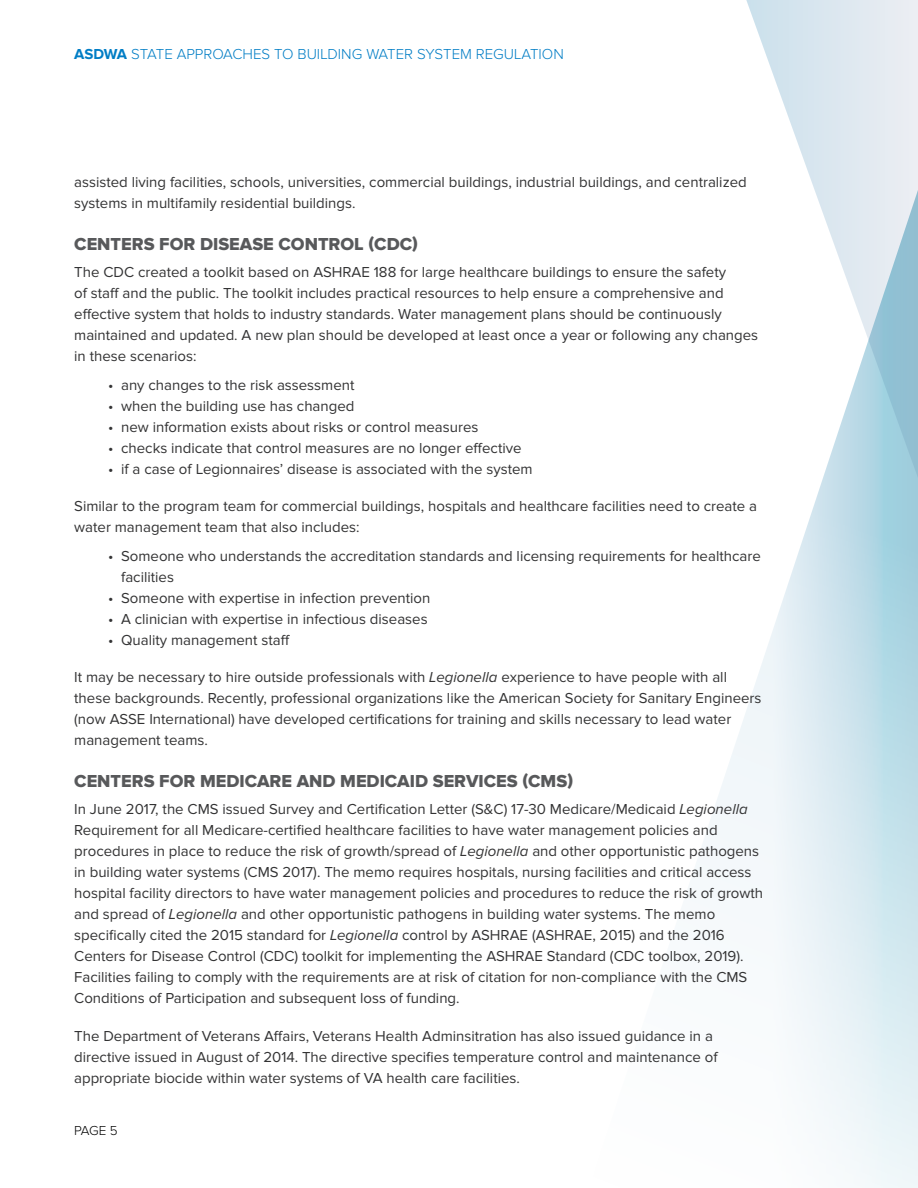
<style>
.page{position:relative;width:918px;height:1188px;background:#fff}
.page>*{position:absolute;margin:0;border:0;box-sizing:border-box;transform-origin:0 0}
.t1{font:18px "Proxima Nova Extrabld";color:#58595b}
.t2{font:15px/21px "Proxima Nova";color:#333334}
.t3{font:300 15px "Proxima Nova";color:#007dc5}
.t4{font:300 13.5px "Proxima Nova";color:#000}
.s1{font-weight:700}
.s2{font-style:italic}
</style>
<div class="page">
<svg style="left:746px;top:0;width:172px;height:153px"></svg>
<svg style="left:694px;top:153px;width:224px;height:1035px"></svg>
<p class="t3" style="left:74px;top:48px;width:491px"><span class="s1">ASDWA</span> STATE APPROACHES TO BUILDING WATER SYSTEM REGULATION</p>
<p class="t2" style="left:74px;top:172px;width:674px">assisted living facilities, schools, universities, commercial buildings, industrial buildings, and centralized systems in multifamily residential buildings.</p>
<p class="t1" style="left:74px;top:233px;width:345px">CENTERS FOR DISEASE CONTROL (CDC)</p>
<p class="t2" style="left:74px;top:262px;width:685px">The CDC created a toolkit based on ASHRAE 188 for large healthcare buildings to ensure the safety<br>of staff and the public. The toolkit includes practical resources to help ensure a comprehensive and effective system that holds to industry standards. Water management plans should be continuously maintained and updated. A new plan should be developed at least once a year or following any changes in these scenarios:</p>
<p class="t2" style="left:108px;top:375px;width:248px">• any changes to the risk assessment</p>
<p class="t2" style="left:108px;top:396px;width:248px">• when the building use has changed</p>
<p class="t2" style="left:108px;top:417px;width:372px">• new information exists about risks or control measures</p>
<p class="t2" style="left:108px;top:438px;width:415px">• checks indicate that control measures are no longer effective</p>
<p class="t2" style="left:108px;top:459px;width:426px">• if a case of Legionnaires’ disease is associated with the system</p>
<p class="t2" style="left:74px;top:496px;width:684px">Similar to the program team for commercial buildings, hospitals and healthcare facilities need to create a water management team that also includes:</p>
<p class="t2" style="left:121px;top:546px;width:641px;text-indent:-13px">• Someone who understands the accreditation standards and licensing requirements for healthcare facilities</p>
<p class="t2" style="left:108px;top:588px;width:324px">• Someone with expertise in infection prevention</p>
<p class="t2" style="left:108px;top:609px;width:321px">• A clinician with expertise in infectious diseases</p>
<p class="t2" style="left:108px;top:630px;width:184px">• Quality management staff</p>
<p class="t2" style="left:74px;top:667px;width:689px">It may be necessary to hire outside professionals with <span class="s2">Legionella</span> experience to have people with all these backgrounds. Recently, professional organizations like the American Society for Sanitary Engineers (now ASSE International) have developed certifications for training and skills necessary to lead water management teams.</p>
<p class="t1" style="left:74px;top:770px;width:500px">CENTERS FOR MEDICARE AND MEDICAID SERVICES (CMS)</p>
<p class="t2" style="left:74px;top:799px;width:691px">In June 2017, the CMS issued Survey and Certification Letter (S&amp;C) 17-30 Medicare/Medicaid <span class="s2">Legionella </span>Requirement for all Medicare-certified healthcare facilities to have water management policies and procedures in place to reduce the risk of growth/spread of <span class="s2">Legionella</span> and other opportunistic pathogens in building water systems (CMS 2017). The memo requires hospitals, nursing facilities and critical access hospital facility directors to have water management policies and procedures to reduce the risk of growth and spread of <span class="s2">Legionella</span> and other opportunistic pathogens in building water systems. The memo specifically cited the 2015 standard for <span class="s2">Legionella</span> control by ASHRAE (ASHRAE, 2015) and the 2016<br>Centers for Disease Control (CDC) toolkit for implementing the ASHRAE Standard (CDC toolbox, 2019).<br>Facilities failing to comply with the requirements are at risk of citation for non-compliance with the CMS Conditions of Participation and subsequent loss of funding.</p>
<p class="t2" style="left:74px;top:1026px;width:645px">The Department of Veterans Affairs, Veterans Health Adminsitration has also issued guidance in a directive issued in August of 2014. The directive specifies temperature control and maintenance of appropriate biocide within water systems of VA health care facilities.</p>
<p class="t4" style="left:74px;top:1124px;width:45px">PAGE 5</p>
</div>
